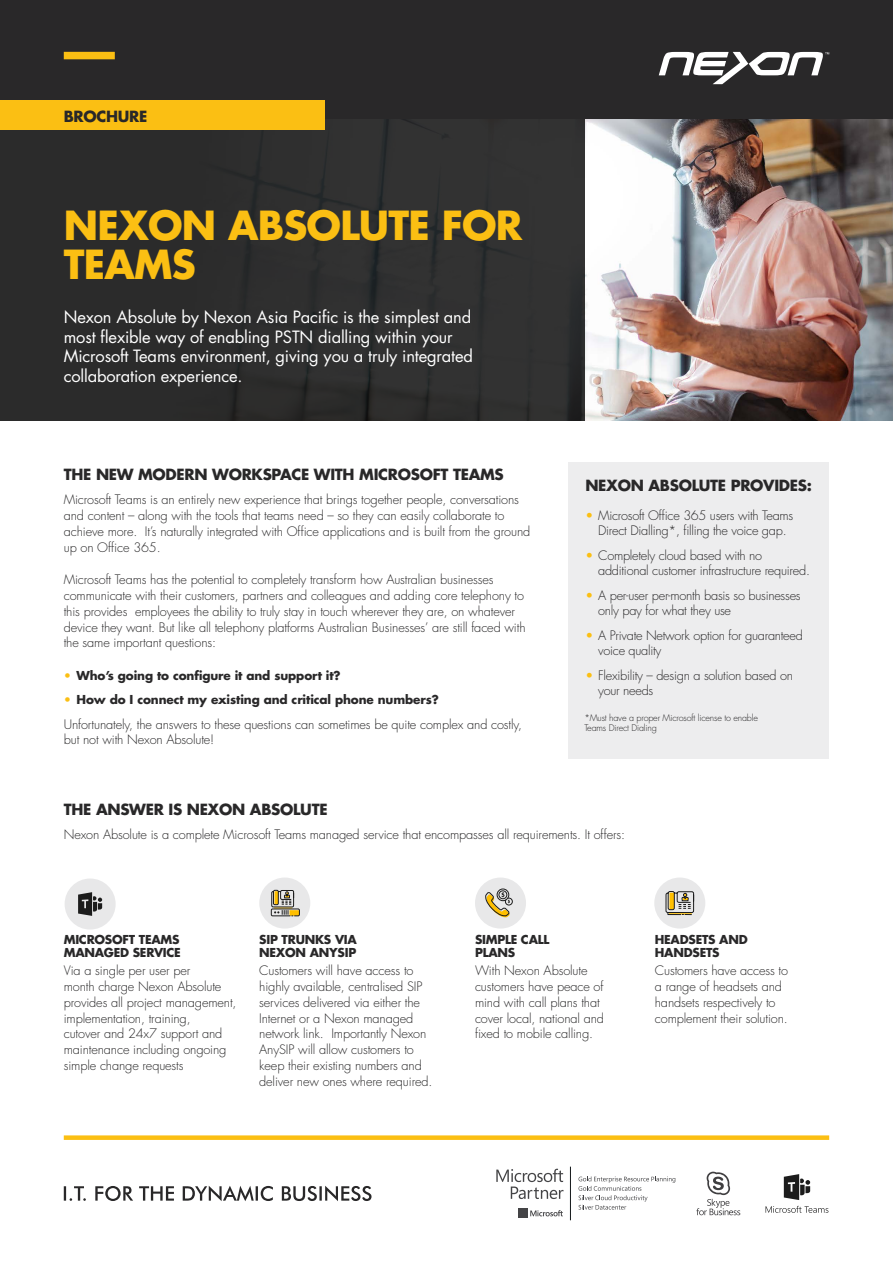
<style>
.page{position:relative;width:893px;height:1263px;background:#fff}
.page>*{position:absolute;margin:0;border:0;box-sizing:border-box;transform-origin:0 0}
.H1_-_Yellow_-_26_26{font:700 39px/39px "Futura Std";letter-spacing:-.02em;color:#fbbf13}
.Cover_Intro_1_-_Whit{font:16.5px/19.5px "Futura Std";letter-spacing:-.01em;color:#fff}
.H6_-_Slate_-_10_12{font:700 15px "Futura Std";letter-spacing:-.02em;color:#292829}
.Body_Heading_1_-_Sla{font:700 15px "Futura Std";letter-spacing:-.02em;color:#292829}
.Body_1_-_Slate_-_8_5{font:300 12.75px/15.8px "Futura Std";letter-spacing:-.01em;color:#292829}
.Body_Heading_2_-_Sla{font:700 12px/13.5px "Futura Std";letter-spacing:-.02em;color:#292829}
.Body_1_-_Slate_-_8_5-2{font:300 9px/10.5px "Futura Std";letter-spacing:-.02em;color:#292829}
.s1{font-weight:300;color:#fbbf13}
.s2{color:#fbbf13}
</style>
<div class="page">
<div style="left:0;top:0;width:893px;height:119px;background:#292829"></div>
<div style="left:64px;top:52px;width:51px;height:7px;background:#fbbf13"></div>
<svg style="left:64px;top:1186px;width:307px;height:15px"></svg>
<div style="left:64px;top:1135px;width:765px;height:5px;background:#fbbf13"></div>
<svg style="left:659px;top:52px;width:170px;height:32px"></svg>
<img style="left:0;top:119px;width:893px;height:302px">
<div style="left:0;top:119px;width:584px;height:301px;background:#2d2d2d"></div>
<div style="left:0;top:101px;width:325px;height:29px;background:#fbbf13"></div>
<div style="left:568px;top:462px;width:261px;height:296px;background:#ededee"></div>
<svg style="left:696px;top:1172px;width:44px;height:43px"></svg>
<svg style="left:496px;top:1169px;width:67px;height:30px"></svg>
<svg style="left:518px;top:1208px;width:45px;height:10px"></svg>
<hr style="left:570px;top:1167px;width:1px;height:53px;background:#121619">
<svg style="left:578px;top:1176px;width:97px;height:33px"></svg>
<svg style="left:784px;top:1174px;width:26px;height:26px"></svg>
<svg style="left:765px;top:1206px;width:63px;height:7px"></svg>
<div style="left:65px;top:878px;width:51px;height:51px;background:#e8e8e9;border-radius:50%"></div>
<svg style="left:78px;top:892px;width:24px;height:24px"></svg>
<div style="left:259px;top:877px;width:51px;height:51px;background:#e8e8e9;border-radius:50%"></div>
<svg style="left:271px;top:890px;width:29px;height:26px"></svg>
<div style="left:475px;top:877px;width:51px;height:51px;background:#e8e8e9;border-radius:50%"></div>
<div style="left:497px;top:889px;width:12px;height:12px;border:1px solid #1c1c1c;border-radius:50%"></div>
<svg style="left:485px;top:890px;width:28px;height:28px"></svg>
<div style="left:654px;top:877px;width:51px;height:51px;background:#e8e8e9;border-radius:50%"></div>
<svg style="left:665px;top:891px;width:29px;height:24px"></svg>
<p class="H6_-_Slate_-_10_12" style="left:64px;top:106px;width:85px">BROCHURE</p>
<p class="H1_-_Yellow_-_26_26" style="left:64px;top:205px;width:460px">NEXON ABSOLUTE FOR<br>TEAMS</p>
<p class="Cover_Intro_1_-_Whit" style="left:64px;top:308px;width:411px">Nexon Absolute by Nexon Asia Pacific is the simplest and most flexible way of enabling PSTN dialling within your Microsoft Teams environment, giving you a truly integrated collaboration experience.</p>
<p class="H6_-_Slate_-_10_12" style="left:64px;top:464px;width:441px">THE NEW MODERN WORKSPACE WITH MICROSOFT TEAMS</p>
<p class="Body_1_-_Slate_-_8_5" style="left:64px;top:492px;width:468px">Microsoft Teams is an entirely new experience that brings together people, conversations and content – along with the tools that teams need – so they can easily collaborate to achieve more. It’s naturally integrated with Office applications and is built from the ground up on Office 365.</p>
<p class="Body_1_-_Slate_-_8_5" style="left:64px;top:572px;width:463px">Microsoft Teams has the potential to completely transform how Australian businesses communicate with their customers, partners and colleagues and adding core telephony to this provides employees the ability to truly stay in touch wherever they are, on whatever device they want. But like all telephony platforms Australian Businesses’ are still faced with the same important questions:</p>
<p class="Body_Heading_2_-_Sla" style="left:64px;top:669px;width:278px"><span class="s1">•</span> Who’s going to configure it and support it?</p>
<p class="Body_Heading_2_-_Sla" style="left:64px;top:693px;width:377px"><span class="s1">•</span> How do I connect my existing and critical phone numbers?</p>
<p class="Body_1_-_Slate_-_8_5" style="left:64px;top:716px;width:460px">Unfortunately, the answers to these questions can sometimes be quite complex and costly, but not with Nexon Absolute!</p>
<p class="Body_Heading_1_-_Sla" style="left:585px;top:475px;width:228px">NEXON ABSOLUTE PROVIDES:</p>
<p class="Body_1_-_Slate_-_8_5" style="left:585px;top:507px;width:209px;text-align:center"><span class="s2">•</span> Microsoft Office 365 users with Teams<br>Direct Dialling*, filling the voice gap.</p>
<p class="Body_1_-_Slate_-_8_5" style="left:598px;top:547px;width:213px;text-indent:-13px"><span class="s2">•</span> Completely cloud based with no additional customer infrastructure required.</p>
<p class="Body_1_-_Slate_-_8_5" style="left:598px;top:587px;width:204px;text-indent:-13px"><span class="s2">•</span> A per-user per-month basis so businesses only pay for what they use</p>
<p class="Body_1_-_Slate_-_8_5" style="left:598px;top:627px;width:206px;text-indent:-13px"><span class="s2">•</span> A Private Network option for guaranteed voice quality</p>
<p class="Body_1_-_Slate_-_8_5" style="left:598px;top:667px;width:196px;text-indent:-13px"><span class="s2">•</span> Flexibility – design a solution based on your needs</p>
<p class="Body_1_-_Slate_-_8_5-2" style="left:584px;top:712px;width:175px">*Must have a proper Microsoft license to enable<br>Teams Direct Dialing</p>
<p class="H6_-_Slate_-_10_12" style="left:64px;top:799px;width:265px">THE ANSWER IS NEXON ABSOLUTE</p>
<p class="Body_1_-_Slate_-_8_5" style="left:64px;top:827px;width:563px">Nexon Absolute is a complete Microsoft Teams managed service that encompasses all requirements. It offers:</p>
<p class="Body_Heading_2_-_Sla" style="left:64px;top:932px;width:119px">MICROSOFT TEAMS<br>MANAGED SERVICE</p>
<p class="Body_Heading_2_-_Sla" style="left:259px;top:932px;width:99px">SIP TRUNKS VIA<br>NEXON ANYSIP</p>
<p class="Body_Heading_2_-_Sla" style="left:475px;top:932px;width:76px">SIMPLE CALL<br>PLANS</p>
<p class="Body_Heading_2_-_Sla" style="left:655px;top:932px;width:94px">HEADSETS AND<br>HANDSETS</p>
<p class="Body_1_-_Slate_-_8_5" style="left:64px;top:963px;width:174px">Via a single per user per<br>month charge Nexon Absolute provides all project management, implementation, training,<br>cutover and 24x7 support and maintenance including ongoing simple change requests</p>
<p class="Body_1_-_Slate_-_8_5" style="left:259px;top:963px;width:175px">Customers will have access to highly available, centralised SIP services delivered via either the<br>Internet or a Nexon managed network link. Importantly Nexon<br>AnySIP will allow customers to keep their existing numbers and deliver new ones where required.</p>
<p class="Body_1_-_Slate_-_8_5" style="left:475px;top:963px;width:131px">With Nexon Absolute customers have peace of mind with call plans that cover local, national and fixed to mobile calling.</p>
<p class="Body_1_-_Slate_-_8_5" style="left:655px;top:963px;width:135px">Customers have access to a range of headsets and handsets respectively to complement their solution.</p>
</div>
